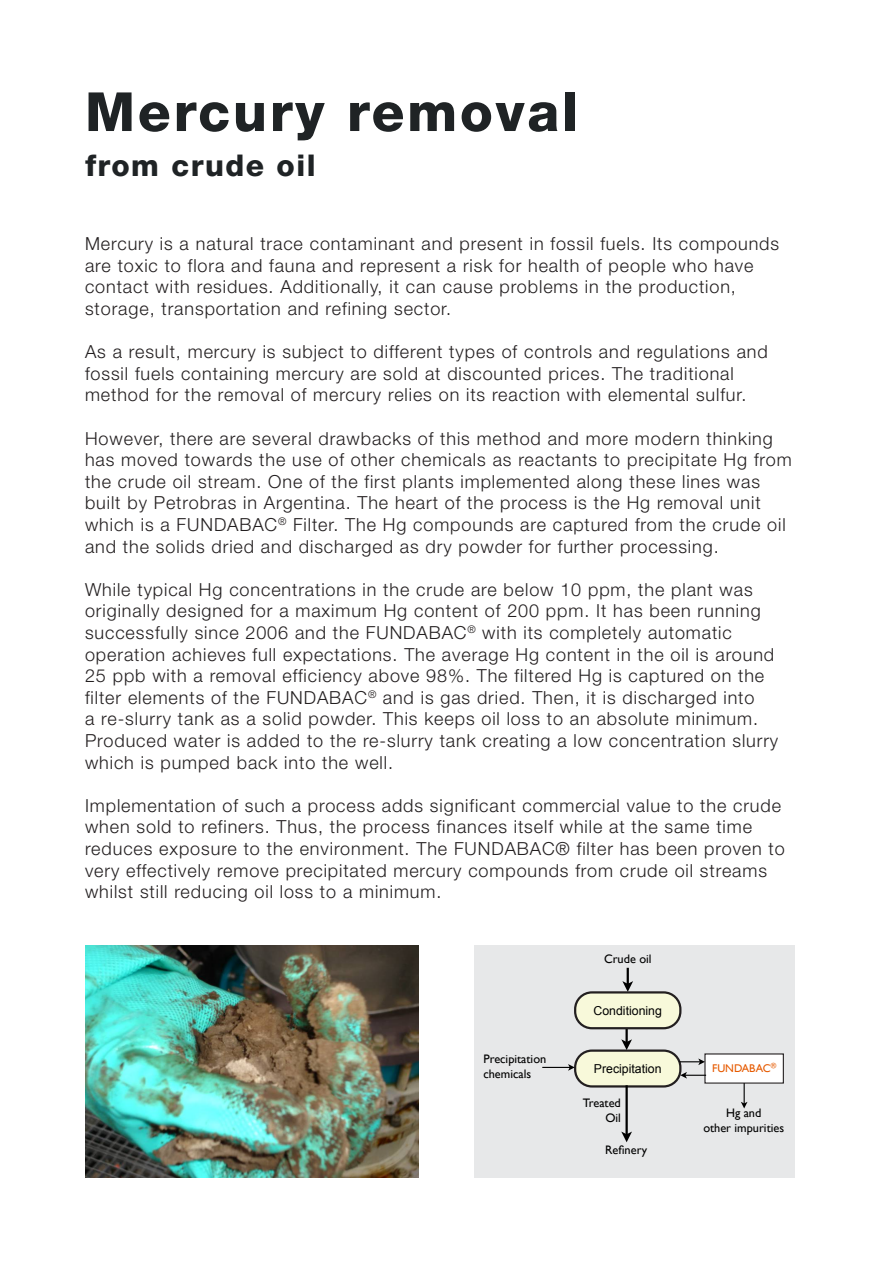
<style>
.page{position:relative;width:893px;height:1263px;background:#fff}
.page>*{position:absolute;margin:0;border:0;box-sizing:border-box;transform-origin:0 0}
.t1{font:800 54px "Helvetica Neue";letter-spacing:.05em;color:#1f2325}
.t2{font:800 30px "Helvetica Neue";letter-spacing:.05em;color:#1f2325}
.t3{font:300 18px/21.6px "Helvetica Neue";letter-spacing:.05em;color:#231f20}
.t4{font:12.3px/14.5px "Gill Sans";color:#000;text-align:center}
.t5{font:12.3px "Arial";color:#000}
.t6{font:11.25px "Gill Sans";color:#e65a00}
</style>
<div class="page">
<svg style="left:474px;top:946px;width:321px;height:232px;background:#e3e4e2"></svg>
<img style="left:85px;top:946px;width:334px;height:232px">
<p class="t1" style="left:85px;top:80px;width:494px">Mercury removal</p>
<p class="t2" style="left:85px;top:147px;width:232px">from crude oil</p>
<p class="t3" style="left:85px;top:233px;width:696px">Mercury is a natural trace contaminant and present in fossil fuels. Its compounds are toxic to flora and fauna and represent a risk for health of people who have contact with residues. Additionally, it can cause problems in the production, storage, transportation and refining sector.</p>
<p class="t3" style="left:85px;top:341px;width:684px">As a result, mercury is subject to different types of controls and regulations and fossil fuels containing mercury are sold at discounted prices. The traditional method for the removal of mercury relies on its reaction with elemental sulfur.</p>
<p class="t3" style="left:85px;top:427px;width:708px">However, there are several drawbacks of this method and more modern thinking has moved towards the use of other chemicals as reactants to precipitate Hg from the crude oil stream. One of the first plants implemented along these lines was built by Petrobras in Argentina. The heart of the process is the Hg removal unit which is a FUNDABAC<sup>®</sup> Filter. The Hg compounds are captured from the crude oil and the solids dried and discharged as dry powder for further processing.</p>
<p class="t3" style="left:85px;top:578px;width:695px">While typical Hg concentrations in the crude are below 10 ppm, the plant was originally designed for a maximum Hg content of 200 ppm. It has been running successfully since 2006 and the FUNDABAC<sup>®</sup> with its completely automatic operation achieves full expectations. The average Hg content in the oil is around 25 ppb with a removal efficiency above 98%. The filtered Hg is captured on the filter elements of the FUNDABAC<sup>®</sup> and is gas dried. Then, it is discharged into<br>a re-slurry tank as a solid powder. This keeps oil loss to an absolute minimum.<br>Produced water is added to the re-slurry tank creating a low concentration slurry which is pumped back into the well.</p>
<p class="t3" style="left:85px;top:794px;width:701px">Implementation of such a process adds significant commercial value to the crude when sold to refiners. Thus, the process finances itself while at the same time reduces exposure to the environment. The FUNDABAC® filter has been proven to very effectively remove precipitated mercury compounds from crude oil streams whilst still reducing oil loss to a minimum.</p>
<p class="t4" style="left:604px;top:952px;width:49px">Crude oil</p>
<p class="t4" style="left:483px;top:1052px;width:64px;text-align:left">Precipitation chemicals</p>
<p class="t5" style="left:593px;top:1002px;width:70px">Conditioning</p>
<p class="t5" style="left:594px;top:1060px;width:69px">Precipitation</p>
<p class="t6" style="left:712px;top:1061px;width:66px">FUNDABAC<sup>®</sup></p>
<p class="t4" style="left:703px;top:1106px;width:82px">Hg and<br>other impurities</p>
<p class="t4" style="left:583px;top:1095px;width:39px;text-align:right">Treated<br>Oil</p>
<p class="t4" style="left:605px;top:1142px;width:44px">Refinery</p>
</div>
